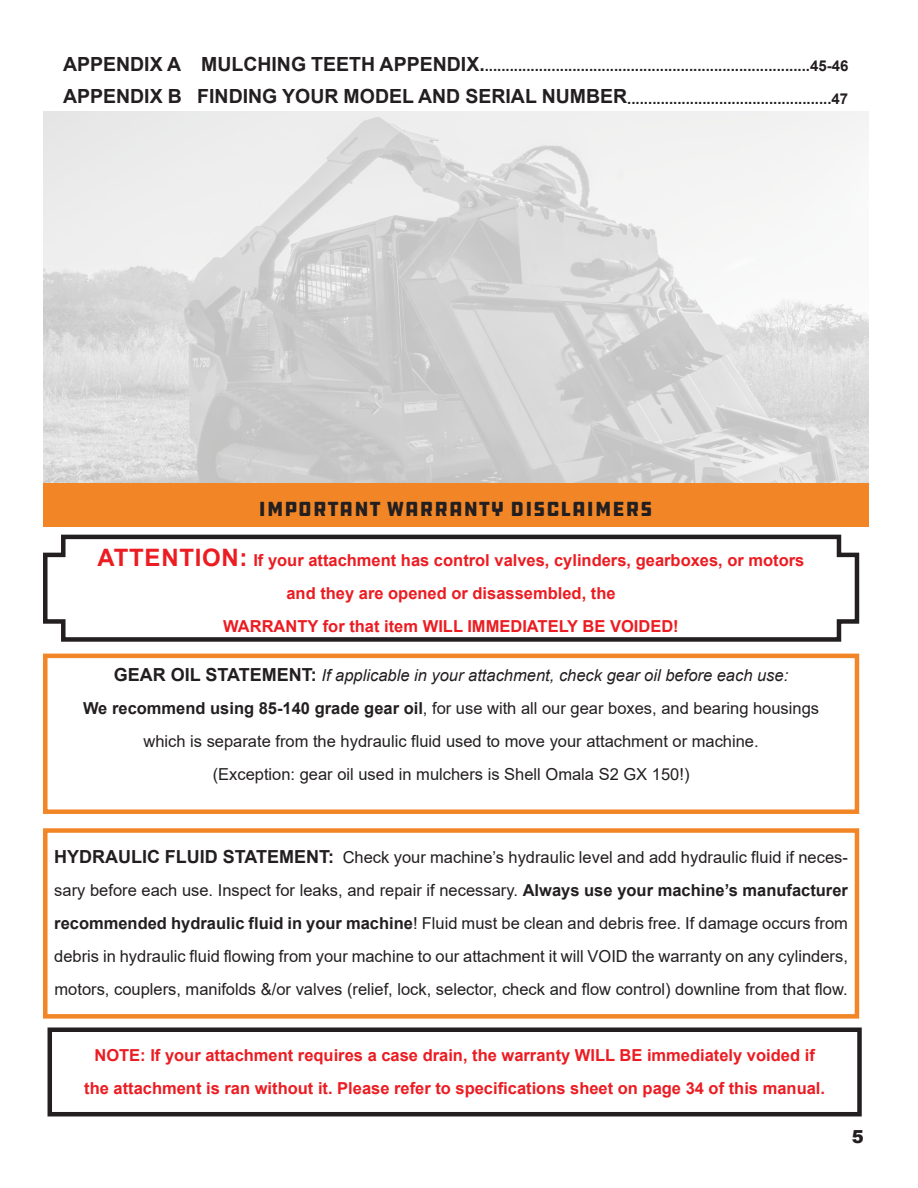
<style>
.page{position:relative;width:918px;height:1188px;background:#fff}
.page>*{position:absolute;margin:0;border:0;box-sizing:border-box;transform-origin:0 0}
.t1{font:21px "DDC Hardware";letter-spacing:.02em;color:#231f20}
.t2{font:900 18px "Arial";color:#231f20}
.t3{font:16.5px/33px "Arial";color:#231f20;text-align:justify}
.t4{font:700 16.5px/33px "Arial";color:#eb1c22;text-align:center}
.t5{font:700 15px "Arial";color:#231f20}
.s1{font-size:19.5px}
.s2{font-size:24px}
.s3{font-weight:700;font-size:18px}
.s4{font-style:italic}
.s5{font-weight:700}
</style>
<div class="page">
<div style="left:48px;top:1028px;width:814px;height:88px;border:4px solid #231f20"></div>
<svg style="left:43px;top:534px;width:817px;height:108px"></svg>
<div style="left:43px;top:828px;width:816px;height:191px;border:4px solid #f28626"></div>
<div style="left:43px;top:654px;width:816px;height:160px;border:4px solid #f28626"></div>
<div style="left:43px;top:483px;width:825px;height:43px;background:#f28626"></div>
<img style="left:43px;top:112px;width:825px;height:371px">
<p class="t5" style="left:63px;top:55px;width:787px"><span class="s1">APPENDIX A MULCHING TEETH APPENDIX.</span>..............................................................................45-46</p>
<p class="t5" style="left:63px;top:88px;width:787px"><span class="s1">APPENDIX B FINDING YOUR MODEL AND SERIAL NUMBER</span>.................................................47</p>
<p class="t1" style="left:259px;top:496px;width:395px">IMPORTANT WARRANTY DISCLAIMERS</p>
<p class="t4" style="left:98px;top:543px;width:708px"><span class="s2">ATTENTION:</span> If your attachment has control valves, cylinders, gearboxes, or motors and they are opened or disassembled, the<br>WARRANTY for that item WILL IMMEDIATELY BE VOIDED!</p>
<p class="t3" style="left:83px;top:659px;width:738px;text-align:center"><span class="s3">GEAR OIL STATEMENT:</span> <span class="s4">If applicable in your attachment, check gear oil before each use:<br></span><span class="s5">We recommend using 85-140 grade gear oil</span>, for use with all our gear boxes, and bearing housings which is separate from the hydraulic fluid used to move your attachment or machine.<br>(Exception: gear oil used in mulchers is Shell Omala S2 GX 150!)</p>
<p class="t3" style="left:54px;top:840px;width:795px"><span class="s3">HYDRAULIC FLUID STATEMENT:</span> Check your machine’s hydraulic level and add hydraulic fluid if neces&shy;sary before each use. Inspect for leaks, and repair if necessary. <span class="s5">Always use your machine’s manufacturer recommended hydraulic fluid in your machine</span>! Fluid must be clean and debris free. If damage occurs from debris in hydraulic fluid flowing from your machine to our attachment it will VOID the warranty on any cylinders, motors, couplers, manifolds &amp;/or valves (relief, lock, selector, check and flow control) downline from that flow.</p>
<p class="t4" style="left:84px;top:1038px;width:742px">NOTE: If your attachment requires a case drain, the warranty WILL BE immediately voided if the attachment is ran without it. Please refer to specifications sheet on page 34 of this manual.</p>
<p class="t2" style="left:852px;top:1124px;width:14px">5</p>
</div>
